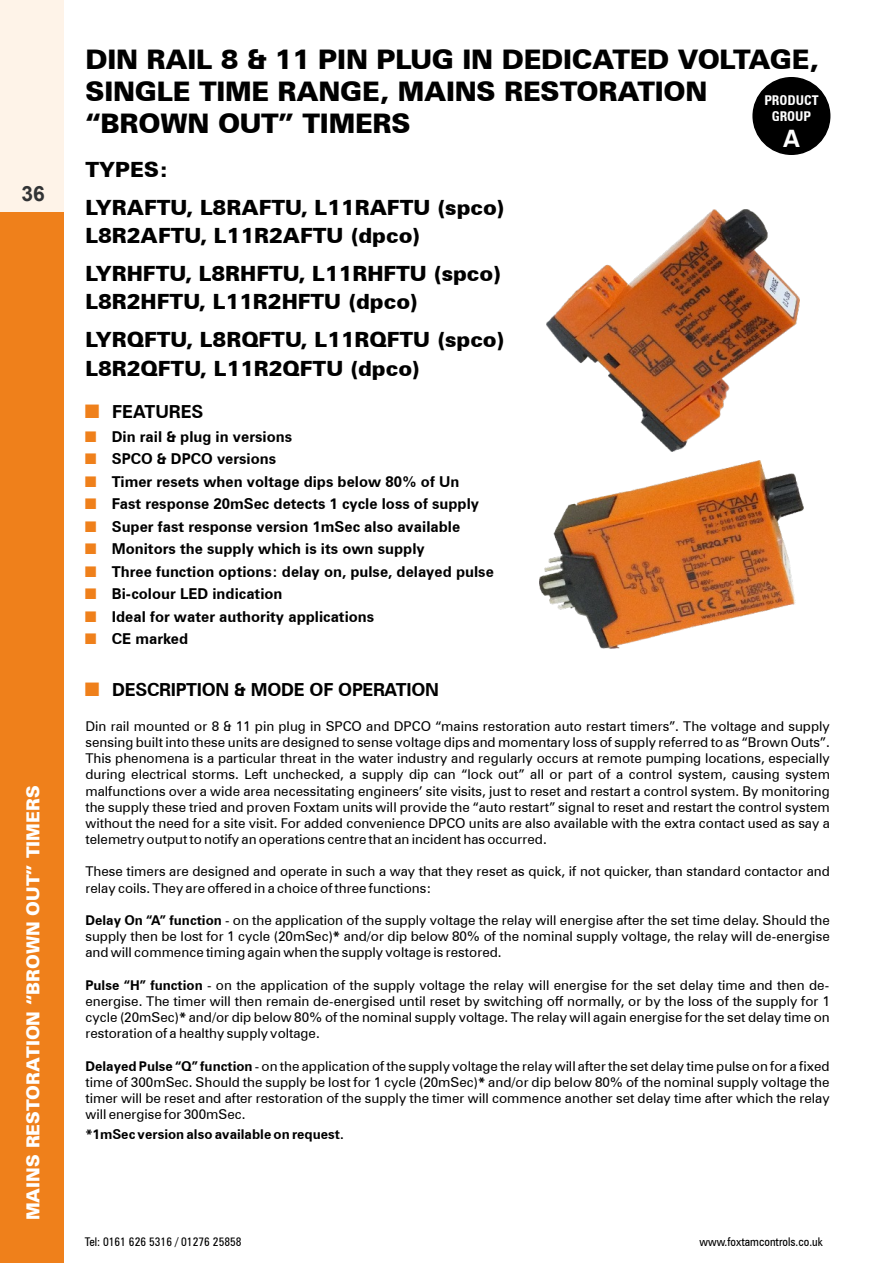
<style>
.page{position:relative;width:893px;height:1263px;background:#fff}
.page>*{position:absolute;margin:0;border:0;box-sizing:border-box;transform-origin:0 0}
.t1{font:900 27px/32.4px "Zurich BT";letter-spacing:-.01em;color:#000}
.t2{font:700 24px "Zurich BT";color:#fff}
.t3{font:900 21px/37.8px "Zurich BT";color:#000}
.t4{font:700 21px "Arial";color:#323335}
.t5{font:700 18px "Zurich BT";letter-spacing:-.015em;color:#000}
.t6{font:900 18px "Zurich BT";color:#fff}
.t7{font:700 15px/22.5px "Zurich BT";color:#000}
.t8{font:13.5px/16.2px "Zurich BT";color:#000;text-align:justify}
.t9{font:700 13.5px "Zurich BT";color:#000}
.t10{font:700 condensed 13.5px/16.2px "Zurich BT";color:#fff;text-align:center}
.t11{font:condensed 12px "Zurich BT";color:#000}
.s1{font-weight:700}
</style>
<div class="page">
<div style="left:0;top:0;width:64px;height:212px;background:#fef3e8"></div>
<div style="left:0;top:212px;width:64px;height:1051px;background:#ef801b"></div>
<img style="left:546px;top:209px;width:253px;height:243px">
<img style="left:540px;top:460px;width:263px;height:188px">
<div style="left:752px;top:77px;width:78px;height:78px;background:#000;border:2px solid #000;border-radius:50%"></div>
<h3 class="t4" style="left:21px;top:186px;width:25px">36</h3>
<h3 class="t6" style="left:26px;top:1220px;width:436px;rotate:-90deg">MAINS RESTORATION “BROWN OUT” TIMERS</h3>
<h1 class="t1" style="left:85px;top:45px;width:735px">DIN RAIL 8 &amp; 11 PIN PLUG IN DEDICATED VOLTAGE,<br>SINGLE TIME RANGE, MAINS RESTORATION “BROWN OUT” TIMERS</h1>
<h3 class="t3" style="left:85px;top:152px;width:421px">TYPES:<br>LYRAFTU, L8RAFTU, L11RAFTU (spco)</h3>
<h3 class="t3" style="left:85px;top:219px;width:417px">L8R2AFTU, L11R2AFTU (dpco)<br>LYRHFTU, L8RHFTU, L11RHFTU (spco)</h3>
<h3 class="t3" style="left:85px;top:285px;width:421px">L8R2HFTU, L11R2HFTU (dpco)<br>LYRQFTU, L8RQFTU, L11RQFTU (spco)</h3>
<h3 class="t3" style="left:85px;top:351px;width:336px">L8R2QFTU, L11R2QFTU (dpco)</h3>
<h3 class="t5" style="left:112px;top:405px;width:93px">FEATURES</h3>
<p class="t7" style="left:112px;top:427px;width:384px">Din rail &amp; plug in versions<br>SPCO &amp; DPCO versions<br>Timer resets when voltage dips below 80% of Un<br>Fast response 20mSec detects 1 cycle loss of supply Super fast response version 1mSec also available Monitors the supply which is its own supply<br>Three function options: delay on, pulse, delayed pulse Bi-colour LED indication<br>Ideal for water authority applications<br>CE marked</p>
<h3 class="t5" style="left:112px;top:683px;width:328px">DESCRIPTION &amp; MODE OF OPERATION</h3>
<p class="t8" style="left:85px;top:719px;width:746px">Din rail mounted or 8 &amp; 11 pin plug in SPCO and DPCO “mains restoration auto restart timers”. The voltage and supply sensing built into these units are designed to sense voltage dips and momentary loss of supply referred to as “Brown Outs”.<br>This phenomena is a particular threat in the water industry and regularly occurs at remote pumping locations, especially during electrical storms. Left unchecked, a supply dip can “lock out” all or part of a control system, causing system malfunctions over a wide area necessitating engineers’ site visits, just to reset and restart a control system. By monitoring the supply these tried and proven Foxtam units will provide the “auto restart” signal to reset and restart the control system without the need for a site visit. For added convenience DPCO units are also available with the extra contact used as say a telemetry output to notify an operations centre that an incident has occurred.</p>
<p class="t8" style="left:85px;top:865px;width:746px">These timers are designed and operate in such a way that they reset as quick, if not quicker, than standard contactor and relay coils. They are offered in a choice of three functions:</p>
<p class="t8" style="left:85px;top:913px;width:746px"><span class="s1">Delay On “A” function</span> - on the application of the supply voltage the relay will energise after the set time delay. Should the supply then be lost for 1 cycle (20mSec)<span class="s1">*</span> and/or dip below 80% of the nominal supply voltage, the relay will de-energise and will commence timing again when the supply voltage is restored.</p>
<p class="t8" style="left:85px;top:978px;width:746px"><span class="s1">Pulse “H” function</span> - on the application of the supply voltage the relay will energise for the set delay time and then de&shy;energise. The timer will then remain de-energised until reset by switching off normally, or by the loss of the supply for 1 cycle (20mSec)<span class="s1">*</span> and/or dip below 80% of the nominal supply voltage. The relay will again energise for the set delay time on restoration of a healthy supply voltage.</p>
<p class="t8" style="left:85px;top:1059px;width:746px"><span class="s1">Delayed Pulse “Q” function</span> - on the application of the supply voltage the relay will after the set delay time pulse on for a fixed time of 300mSec. Should the supply be lost for 1 cycle (20mSec)<span class="s1">*</span> and/or dip below 80% of the nominal supply voltage the timer will be reset and after restoration of the supply the timer will commence another set delay time after which the relay will energise for 300mSec.</p>
<p class="t9" style="left:85px;top:1129px;width:260px">*1mSec version also available on request.</p>
<p class="t10" style="left:764px;top:93px;width:56px">PRODUCT<br>GROUP</p>
<h2 class="t2" style="left:783px;top:129px;width:18px">A</h2>
<p class="t11" style="left:85px;top:1237px;width:158px">Tel: 0161 626 5316 / 01276 25858</p>
<p class="t11" style="left:699px;top:1237px;width:125px">www.foxtamcontrols.co.uk</p>
</div>
